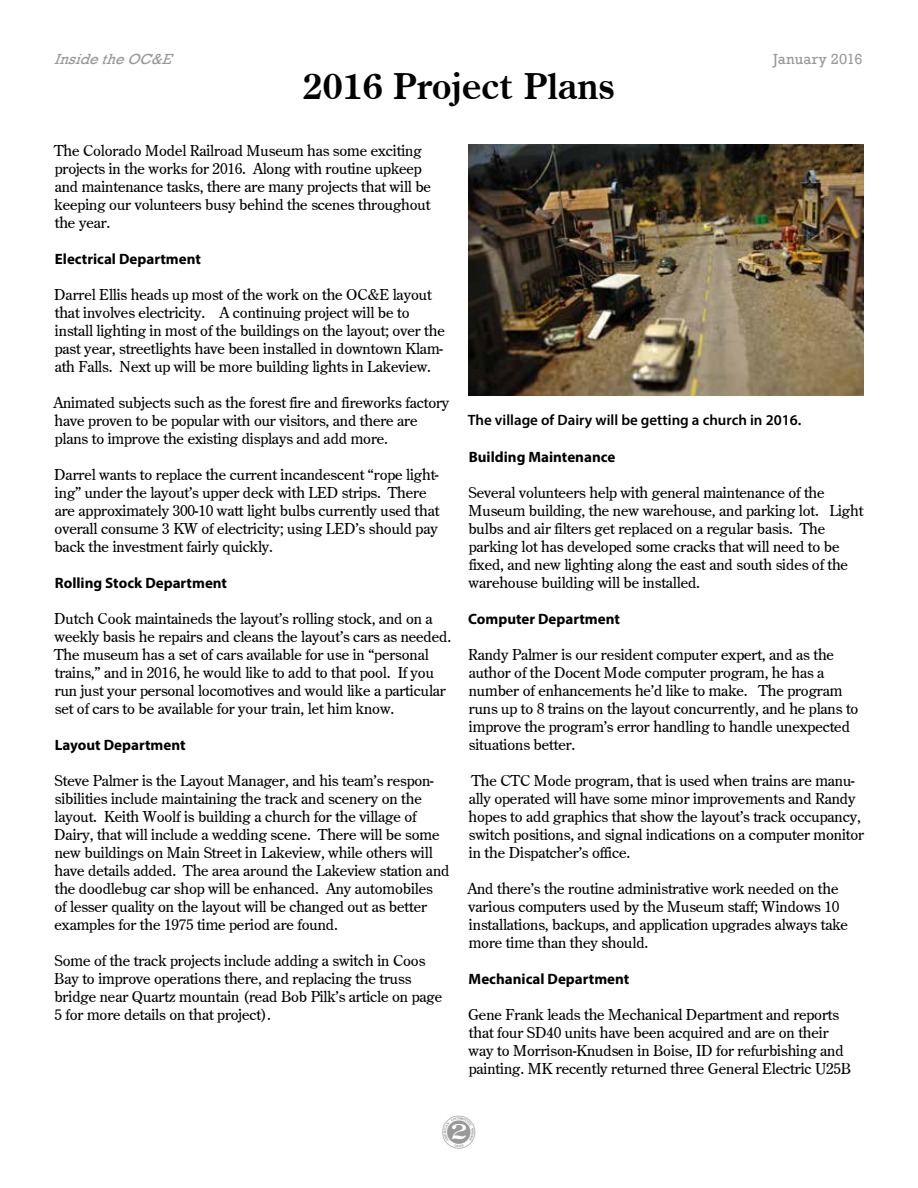
<style>
.page{position:relative;width:918px;height:1188px;background:#fff}
.page>*{position:absolute;margin:0;border:0;box-sizing:border-box;transform-origin:0 0}
.t1{font:700 36px "Century Oldstyle BT";color:#000}
.t2{font:15px/18px "Century Old Style";color:#000}
.t3{font:700 15px "Myriad Pro";color:#000}
.t4{font:600 15px "Myriad Pro";color:#000}
.t5{font:italic 15px "Rockwell";color:#999}
.t6{font:15px "Rockwell";letter-spacing:.015em;color:#999}
</style>
<div class="page">
<img style="left:468px;top:145px;width:396px;height:250px">
<p class="t5" style="left:54px;top:51px;width:125px">InsidetheOC&amp;E</p>
<p class="t6" style="left:773px;top:51px;width:91px">January 2016</p>
<h1 class="t1" style="left:303px;top:65px;width:314px">2016 Project Plans</h1>
<p class="t2" style="left:54px;top:141px;width:378px">The Colorado Model Railroad Museum has some exciting projects in the works for 2016. Along with routine upkeep and maintenance tasks, there are many projects that will be keeping our volunteers busy behind the scenes throughout the year.</p>
<p class="t3" style="left:55px;top:249px;width:148px">Electrical Department</p>
<p class="t2" style="left:54px;top:285px;width:392px">Darrel Ellis heads up most of the work on the OC&amp;E layout that involves electricity. A continuing project will be to install lighting in most of the buildings on the layout; over the past year, streetlights have been installed in downtown Klam&shy;ath Falls. Next up will be more building lights in Lakeview.</p>
<p class="t2" style="left:53px;top:393px;width:397px">Animated subjects such as the forest fire and fireworks factory have proven to be popular with our visitors, and there are plans to improve the existing displays and add more.</p>
<p class="t2" style="left:54px;top:465px;width:386px">Darrel wants to replace the current incandescent “rope light&shy;ing” under the layout's upper deck with LED strips. There are approximately 300-10 watt light bulbs currently used that overall consume 3 KW of electricity; using LED's should pay back the investment fairly quickly.</p>
<p class="t3" style="left:55px;top:573px;width:174px">Rolling Stock Department</p>
<p class="t2" style="left:54px;top:609px;width:398px">Dutch Cook maintaineds the layout's rolling stock, and on a weekly basis he repairs and cleans the layout's cars as needed.<br>The museum has a set of cars available for use in “personal trains,” and in 2016, he would like to add to that pool. If you run just your personal locomotives and would like a particular set of cars to be available for your train, let him know.</p>
<p class="t3" style="left:55px;top:735px;width:132px">Layout Department</p>
<p class="t2" style="left:54px;top:771px;width:397px">Steve Palmer is the Layout Manager, and his team's respon&shy;sibilities include maintaining the track and scenery on the layout. Keith Woolf is building a church for the village of Dairy, that will include a wedding scene. There will be some new buildings on Main Street in Lakeview, while others will have details added. The area around the Lakeview station and the doodlebug car shop will be enhanced. Any automobiles<br>of lesser quality on the layout will be changed out as better examples for the 1975 time period are found.</p>
<p class="t2" style="left:54px;top:951px;width:389px">Some of the track projects include adding a switch in Coos Bay to improve operations there, and replacing the truss bridge near Quartz mountain (read Bob Pilk's article on page 5 for more details on that project).</p>
<p class="t4" style="left:468px;top:411px;width:335px">The village of Dairy will be getting a church in 2016.</p>
<p class="t3" style="left:469px;top:447px;width:148px">Building Maintenance</p>
<p class="t2" style="left:468px;top:483px;width:396px">Several volunteers help with general maintenance of the Museum building, the new warehouse, and parking lot. Light bulbs and air filters get replaced on a regular basis. The parking lot has developed some cracks that will need to be fixed, and new lighting along the east and south sides of the warehouse building will be installed.</p>
<p class="t3" style="left:468px;top:609px;width:153px">Computer Department</p>
<p class="t2" style="left:468px;top:645px;width:392px">Randy Palmer is our resident computer expert, and as the author of the Docent Mode computer program, he has a number of enhancements he'd like to make. The program runs up to 8 trains on the layout concurrently, and he plans to improve the program's error handling to handle unexpected situations better.</p>
<p class="t2" style="left:469px;top:771px;width:397px">The CTC Mode program, that is used when trains are manu&shy;ally operated will have some minor improvements and Randy hopes to add graphics that show the layout's track occupancy, switch positions, and signal indications on a computer monitor in the Dispatcher's office.</p>
<p class="t2" style="left:467px;top:879px;width:382px">And there's the routine administrative work needed on the various computers used by the Museum staff; Windows 10 installations, backups, and application upgrades always take more time than they should.</p>
<p class="t3" style="left:469px;top:969px;width:162px">Mechanical Department</p>
<p class="t2" style="left:468px;top:1005px;width:384px">Gene Frank leads the Mechanical Department and reports that four SD40 units have been acquired and are on their way to Morrison-Knudsen in Boise, ID for refurbishing and painting. MK recently returned three General Electric U25B</p>
</div>
